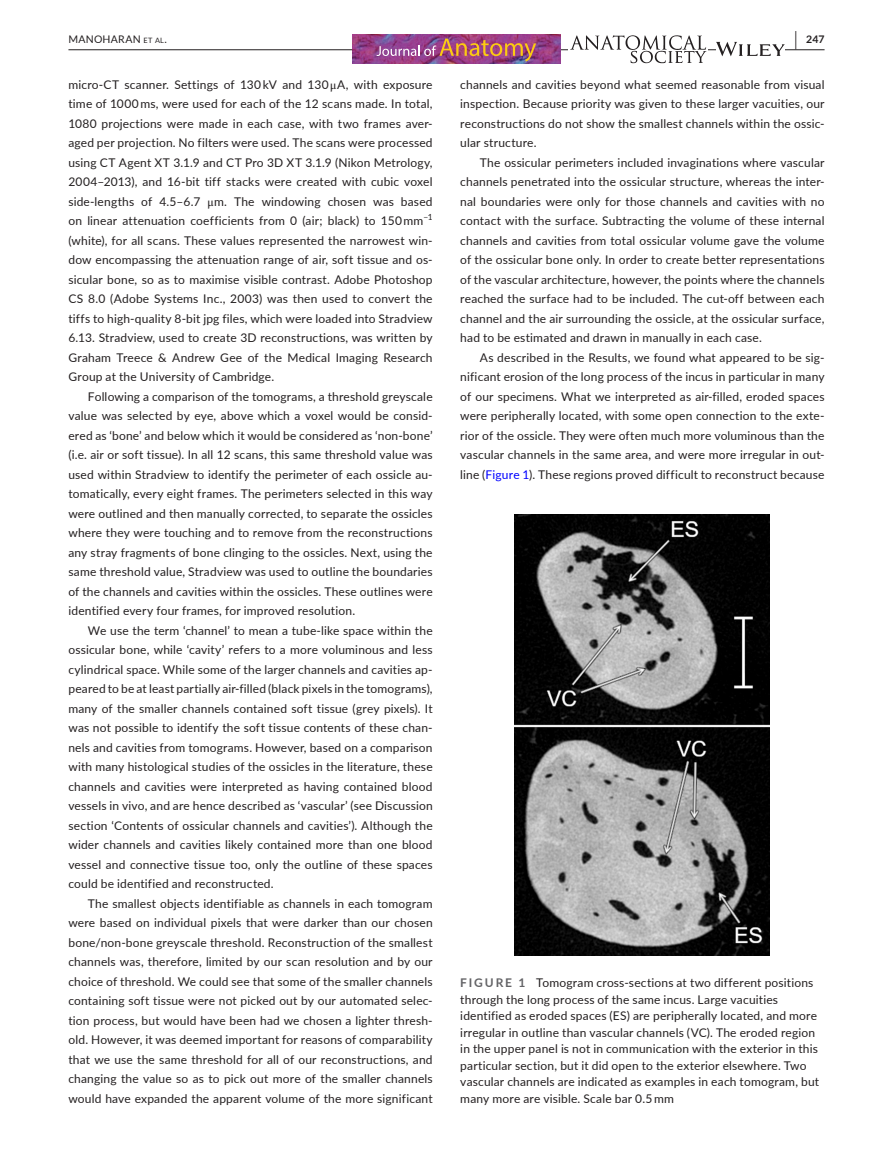
<style>
.page{position:relative;width:893px;height:1174px;background:#fff}
.page>*{position:absolute;margin:0;border:0;box-sizing:border-box;transform-origin:0 0}
.t1{font:12px/19.5px "Lato";letter-spacing:.015em;color:#231f20;text-align:justify}
.t2{font:10.5px "Lato";letter-spacing:.025em;color:#231f20}
.t3{font:700 10.5px "Lato";color:#231f20}
.s1{font-size:7.35px}
.s2{font-size:19.5px}
.s3{font-family:"STIX"}
.s4{color:#00f}
.s5{font-weight:700;color:#636366}
</style>
<div class="page">
<hr style="left:68px;top:49px;width:756px;height:1px;background:#231f20">
<img style="left:352px;top:34px;width:209px;height:30px">
<img style="left:376px;top:39px;width:160px;height:22px">
<img style="left:568px;top:35px;width:140px;height:29px">
<svg style="left:716px;top:42px;width:69px;height:14px"></svg>
<img style="left:515px;top:515px;width:255px;height:440px">
<p class="t2" style="left:68px;top:31px;width:100px">MANOHARAN <span class="s1">et al</span>.</p>
<p class="t3" style="left:795px;top:31px;width:31px"><span class="s2">|</span> 247</p>
<p class="t1" style="left:68px;top:74px;width:366px">micro-CT scanner. Settings of 130 kV and 130 <span class="s3">μ</span>A, with exposure time of 1000 ms, were used for each of the 12 scans made. In total, 1080 projections were made in each case, with two frames aver&shy;aged per projection. No filters were used. The scans were processed using CT Agent XT 3.1.9 and CT Pro 3D XT 3.1.9 (Nikon Metrology, 2004–2013), and 16-bit tiff stacks were created with cubic voxel side-lengths of 4.5–6.7 <span class="s3">μ</span>m. The windowing chosen was based on linear attenuation coefficients from 0 (air; black) to 150 mm<sup>−1 </sup>(white), for all scans. These values represented the narrowest win&shy;dow encompassing the attenuation range of air, soft tissue and os&shy;sicular bone, so as to maximise visible contrast. Adobe Photoshop CS 8.0 (Adobe Systems Inc., 2003) was then used to convert the tiffs to high-quality 8-bit jpg files, which were loaded into Stradview 6.13. Stradview, used to create 3D reconstructions, was written by Graham Treece &amp; Andrew Gee of the Medical Imaging Research Group at the University of Cambridge.</p>
<p class="t1" style="left:68px;top:386px;width:366px;text-indent:20px">Following a comparison of the tomograms, a threshold greyscale value was selected by eye, above which a voxel would be consid&shy;ered as ‘bone’ and below which it would be considered as ‘non-bone’ (i.e. air or soft tissue). In all 12 scans, this same threshold value was used within Stradview to identify the perimeter of each ossicle au&shy;tomatically, every eight frames. The perimeters selected in this way were outlined and then manually corrected, to separate the ossicles where they were touching and to remove from the reconstructions any stray fragments of bone clinging to the ossicles. Next, using the same threshold value, Stradview was used to outline the boundaries of the channels and cavities within the ossicles. These outlines were identified every four frames, for improved resolution.</p>
<p class="t1" style="left:68px;top:620px;width:366px;text-indent:20px">We use the term ‘channel’ to mean a tube-like space within the ossicular bone, while ‘cavity’ refers to a more voluminous and less cylindrical space. While some of the larger channels and cavities ap&shy;peared to be at least partially air-filled (black pixels in the tomograms), many of the smaller channels contained soft tissue (grey pixels). It was not possible to identify the soft tissue contents of these chan&shy;nels and cavities from tomograms. However, based on a comparison with many histological studies of the ossicles in the literature, these channels and cavities were interpreted as having contained blood vessels in vivo, and are hence described as ‘vascular’ (see Discussion section ‘Contents of ossicular channels and cavities’). Although the wider channels and cavities likely contained more than one blood vessel and connective tissue too, only the outline of these spaces could be identified and reconstructed.</p>
<p class="t1" style="left:68px;top:893px;width:366px;text-indent:20px">The smallest objects identifiable as channels in each tomogram were based on individual pixels that were darker than our chosen bone/non-bone greyscale threshold. Reconstruction of the smallest channels was, therefore, limited by our scan resolution and by our choice of threshold. We could see that some of the smaller channels containing soft tissue were not picked out by our automated selec&shy;tion process, but would have been had we chosen a lighter thresh&shy;old. However, it was deemed important for reasons of comparability that we use the same threshold for all of our reconstructions, and changing the value so as to pick out more of the smaller channels would have expanded the apparent volume of the more significant</p>
<p class="t1" style="left:460px;top:74px;width:366px">channels and cavities beyond what seemed reasonable from visual inspection. Because priority was given to these larger vacuities, our reconstructions do not show the smallest channels within the ossic&shy;ular structure.</p>
<p class="t1" style="left:460px;top:152px;width:366px;text-indent:20px">The ossicular perimeters included invaginations where vascular channels penetrated into the ossicular structure, whereas the inter&shy;nal boundaries were only for those channels and cavities with no contact with the surface. Subtracting the volume of these internal channels and cavities from total ossicular volume gave the volume of the ossicular bone only. In order to create better representations of the vascular architecture, however, the points where the channels reached the surface had to be included. The cut-off between each channel and the air surrounding the ossicle, at the ossicular surface, had to be estimated and drawn in manually in each case.</p>
<p class="t1" style="left:460px;top:347px;width:366px;text-indent:20px">As described in the Results, we found what appeared to be sig&shy;nificant erosion of the long process of the incus in particular in many of our specimens. What we interpreted as air-filled, eroded spaces were peripherally located, with some open connection to the exte&shy;rior of the ossicle. They were often much more voluminous than the vascular channels in the same area, and were more irregular in out&shy;line (<span class="s4">Figure 1</span>). These regions proved difficult to reconstruct because</p>
<p class="t1" style="left:460px;top:974px;width:360px;line-height:16.5px;text-align:left"><span class="s5">FIGURE 1</span> Tomogram cross-sections at two different positions through the long process of the same incus. Large vacuities identified as eroded spaces (ES) are peripherally located, and more irregular in outline than vascular channels (VC). The eroded region in the upper panel is not in communication with the exterior in this particular section, but it did open to the exterior elsewhere. Two vascular channels are indicated as examples in each tomogram, but many more are visible. Scale bar 0.5 mm</p>
</div>
